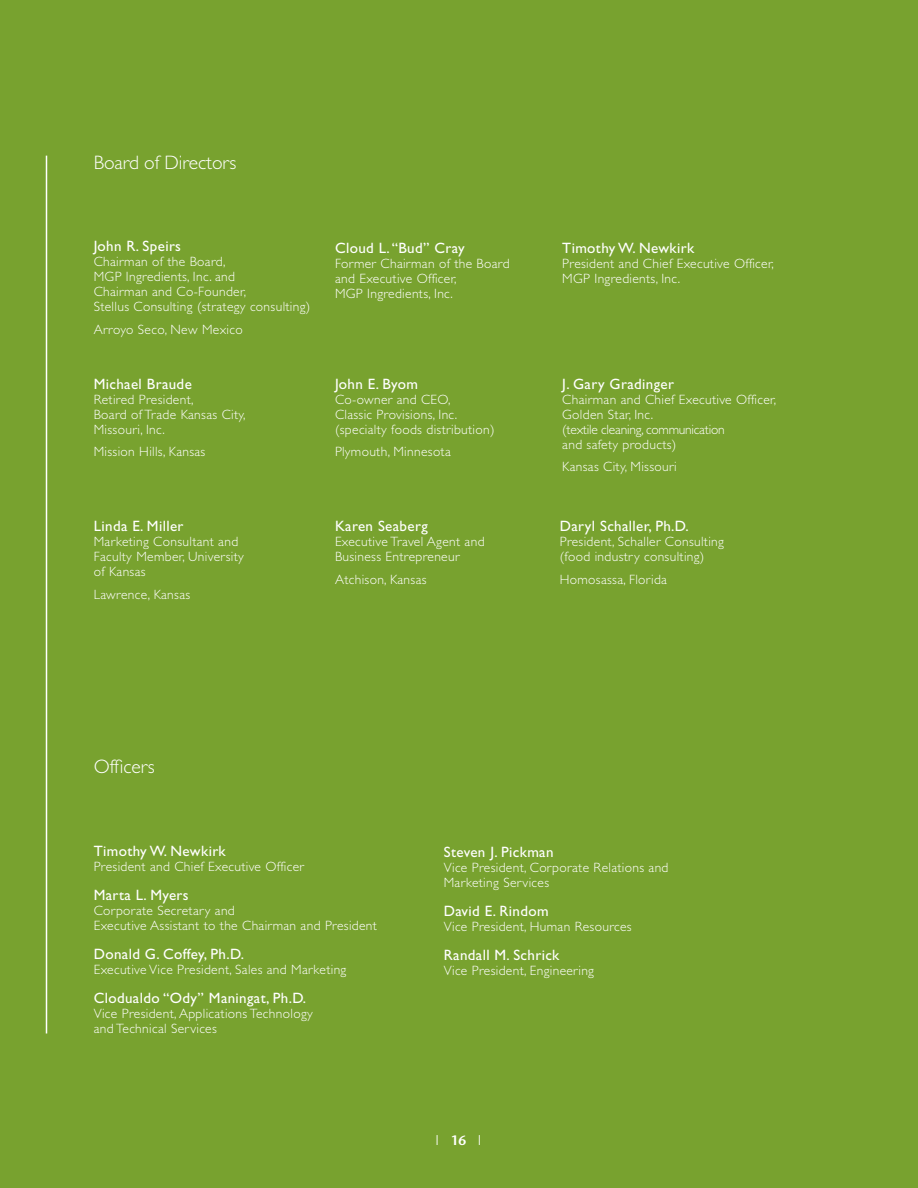
<style>
.page{position:relative;width:918px;height:1188px;background:#78a22f}
.page>*{position:absolute;margin:0;border:0;box-sizing:border-box;transform-origin:0 0}
.t1{font:300 19.5px "Gill Sans";letter-spacing:-.005em;color:#fff}
.t2{font:15px "Gill Sans";letter-spacing:.025em;color:#fff}
.t3{font:300 13.5px/15px "Gill Sans";letter-spacing:.025em;color:#fff}
.t4{font:13.5px "Stone Sans";color:#fff}
.s1{font-weight:600}
</style>
<div class="page">
<hr style="left:46px;top:156px;width:1px;height:878px;background:#fff">
<h1 class="t1" style="left:94px;top:152px;width:144px">Board of Directors</h1>
<p class="t2" style="left:94px;top:238px;width:89px">John R. Speirs</p>
<p class="t3" style="left:94px;top:254px;width:133px">Chairman of the Board,<br>MGP</p>
<p class="t3" style="left:94px;top:269px;width:218px;text-indent:32px">I ngredients, Inc. and<br>Chairman and Co-Founder,<br>Stellus Consulting (strategy consulting)</p>
<p class="t3" style="left:94px;top:322px;width:150px">Arroyo Seco, N ew Mexico</p>
<p class="t2" style="left:94px;top:375px;width:100px">Michael Braude</p>
<p class="t3" style="left:94px;top:392px;width:153px">Retired President,<br>Board of Trade Kansas City,<br>Missouri, Inc.</p>
<p class="t3" style="left:94px;top:444px;width:113px">Mission Hills, Kansas</p>
<p class="t2" style="left:94px;top:518px;width:91px">Linda E. Miller</p>
<p class="t3" style="left:94px;top:534px;width:152px">Marketing Consultant and<br>Faculty Member, University of Kansas</p>
<p class="t3" style="left:94px;top:587px;width:98px">Lawrence, Kansas</p>
<p class="t2" style="left:335px;top:239px;width:131px">Cloud L. “Bud” Cray</p>
<p class="t3" style="left:335px;top:256px;width:176px">Former Chairman of the Board and Executive Officer,<br>MGP</p>
<p class="t3" style="left:367px;top:286px;width:87px">Ingredients, I nc.</p>
<p class="t2" style="left:335px;top:375px;width:85px">John E. Byom</p>
<p class="t3" style="left:335px;top:392px;width:161px">Co-owner and CEO,<br>Classic Provisions, I nc. (specialty foods distribution)</p>
<p class="t3" style="left:335px;top:444px;width:117px">Plymouth, Minnesota</p>
<p class="t2" style="left:335px;top:518px;width:94px">Karen Seaberg</p>
<p class="t3" style="left:335px;top:534px;width:151px">Executive Travel Agent and<br>Business Entrepreneur</p>
<p class="t3" style="left:335px;top:572px;width:93px">Atchison, Kansas</p>
<p class="t2" style="left:562px;top:239px;width:134px">Timothy W. Newkirk</p>
<p class="t3" style="left:562px;top:256px;width:213px">President and Chief Executive Officer,<br>MGP</p>
<p class="t3" style="left:595px;top:271px;width:87px">Ingredients, I nc.</p>
<p class="t2" style="left:562px;top:375px;width:113px">J. Gary Gradinger</p>
<p class="t3" style="left:562px;top:392px;width:215px">Chairman and Chief Executive Officer,<br>Golden Star, Inc.<br>(textile cleaning, communication<br>and safety products)</p>
<p class="t3" style="left:562px;top:459px;width:116px">Kansas City, Missouri</p>
<p class="t2" style="left:560px;top:518px;width:130px">Daryl Schaller, Ph.D.</p>
<p class="t3" style="left:560px;top:534px;width:166px">President, Schaller Consulting (food industry consulting)</p>
<p class="t3" style="left:560px;top:572px;width:109px">Homosassa, Florida</p>
<h1 class="t1" style="left:94px;top:756px;width:63px">Officers</h1>
<p class="t2" style="left:94px;top:842px;width:134px">Timothy W. Newkirk</p>
<p class="t3" style="left:94px;top:859px;width:212px">President and Chief Executive Officer</p>
<p class="t2" style="left:94px;top:886px;width:96px">Marta L. Myers</p>
<p class="t3" style="left:94px;top:903px;width:285px">Corporate Secretary and<br>Executive Assistant to the Chairman and President</p>
<p class="t2" style="left:94px;top:946px;width:152px">Donald G. Coffey, Ph.D.</p>
<p class="t3" style="left:94px;top:962px;width:254px">Executive Vice President, Sales and Marketing</p>
<p class="t2" style="left:94px;top:990px;width:214px">Clodualdo “Ody” Maningat, Ph.D.</p>
<p class="t3" style="left:94px;top:1006px;width:221px">Vice President, Applications Technology and Technical Services</p>
<p class="t2" style="left:444px;top:843px;width:111px">Steven J. Pickman</p>
<p class="t3" style="left:444px;top:860px;width:226px">Vice President, Corporate Relations and<br>Marketing Services</p>
<p class="t2" style="left:444px;top:902px;width:106px">David E. Rindom</p>
<p class="t3" style="left:444px;top:919px;width:189px">Vice President, Human Resources</p>
<p class="t2" style="left:444px;top:946px;width:117px">Randall M. Schrick</p>
<p class="t3" style="left:444px;top:963px;width:152px">Vice President, Engineering</p>
<p class="t4" style="left:436px;top:1132px;width:47px">| <span class="s1">16</span> |</p>
</div>
